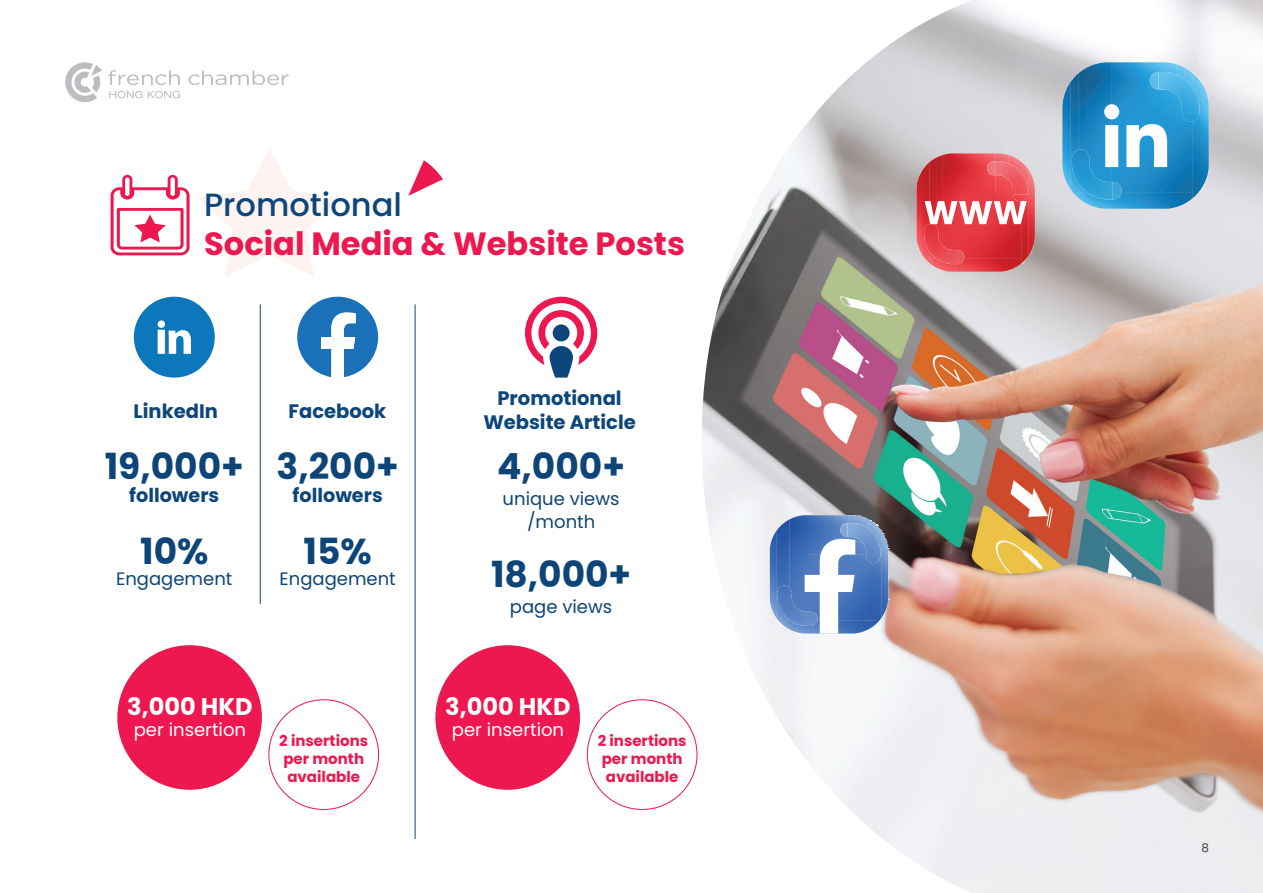
<style>
.page{position:relative;width:1263px;height:893px;background:#fff}
.page>*{position:absolute;margin:0;border:0;box-sizing:border-box;transform-origin:0 0}
.t1{font:700 36px "Poppins";color:#0e4578}
.t2{font:700 32.1px "Poppins";color:#ec184f}
.t3{font:500 32.1px "Poppins";color:#0d467b}
.t4{font:700 24px "Poppins";color:#fff}
.t5{font:700 19.5px/23.4px "Poppins";color:#0d467b;text-align:center}
.t6{font:700 19.2px "Poppins";color:#0e4578}
.t7{font:18px/22.5px "Poppins";color:#0e4578;text-align:center}
.t8{font:18px "Poppins";color:#fff}
.t9{font:700 15px/18px "Poppins";color:#ec184f}
.t10{font:12px "Poppins";color:#3e3e3f}
</style>
<div class="page">
<img style="left:688px;top:0;width:575px;height:893px">
<svg style="left:108px;top:70px;width:72px;height:15px"></svg>
<svg style="left:189px;top:70px;width:100px;height:15px"></svg>
<svg style="left:109px;top:91px;width:71px;height:7px"></svg>
<svg style="left:65px;top:62px;width:37px;height:40px"></svg>
<svg style="left:111px;top:175px;width:79px;height:80px"></svg>
<svg style="left:198px;top:149px;width:143px;height:127px"></svg>
<svg style="left:408px;top:160px;width:35px;height:36px"></svg>
<hr style="left:415px;top:304px;width:1px;height:535px;background:#0e4578">
<div style="left:117px;top:645px;width:145px;height:145px;background:#ec184f;border-radius:50%"></div>
<svg style="left:297px;top:297px;width:81px;height:80px"></svg>
<div style="left:134px;top:297px;width:81px;height:81px;background:#0c78bb;border-radius:50%"></div>
<svg style="left:158px;top:320px;width:33px;height:34px"></svg>
<hr style="left:260px;top:304px;width:1px;height:300px;background:#0e4578">
<svg style="left:525px;top:297px;width:72px;height:81px"></svg>
<svg style="left:770px;top:515px;width:118px;height:119px"></svg>
<svg style="left:1062px;top:62px;width:147px;height:147px"></svg>
<img style="left:929px;top:271px;width:93px;height:1px">
<svg style="left:916px;top:153px;width:119px;height:118px"></svg>
<div style="left:435px;top:645px;width:145px;height:145px;background:#ec184f;border-radius:50%"></div>
<h2 class="t3" style="left:204px;top:186px;width:199px">Promotional</h2>
<h2 class="t2" style="left:204px;top:225px;width:482px">Social Media &amp; Website Posts</h2>
<h3 class="t5" style="left:134px;top:400px;width:86px">LinkedIn</h3>
<h3 class="t5" style="left:288px;top:400px;width:99px">Facebook</h3>
<h1 class="t1" style="left:105px;top:446px;width:141px">19,000+</h1>
<p class="t6" style="left:129px;top:484px;width:92px">followers</p>
<h1 class="t1" style="left:277px;top:446px;width:124px">3,200+</h1>
<p class="t6" style="left:293px;top:484px;width:92px">followers</p>
<h1 class="t1" style="left:140px;top:531px;width:70px">10%</h1>
<h1 class="t1" style="left:303px;top:531px;width:70px">15%</h1>
<p class="t7" style="left:116px;top:568px;width:118px">Engagement</p>
<p class="t7" style="left:280px;top:568px;width:118px">Engagement</p>
<h3 class="t5" style="left:483px;top:387px;width:154px">Promotional<br>Website Article</h3>
<h1 class="t1" style="left:497px;top:446px;width:129px">4,000+</h1>
<p class="t7" style="left:503px;top:488px;width:118px">unique views /month</p>
<h1 class="t1" style="left:491px;top:554px;width:142px">18,000+</h1>
<p class="t7" style="left:510px;top:596px;width:104px">page views</p>
<h3 class="t4" style="left:127px;top:692px;width:127px">3,000 HKD</h3>
<p class="t8" style="left:134px;top:719px;width:114px">per insertion</p>
<h3 class="t4" style="left:445px;top:692px;width:127px">3,000 HKD</h3>
<p class="t8" style="left:452px;top:719px;width:114px">per insertion</p>
<p class="t9" style="left:279px;top:732px;width:90px">2 insertions per month available</p>
<p class="t9" style="left:598px;top:732px;width:90px">2 insertions per month available</p>
<p class="t10" style="left:1201px;top:840px;width:9px">8</p>
</div>
